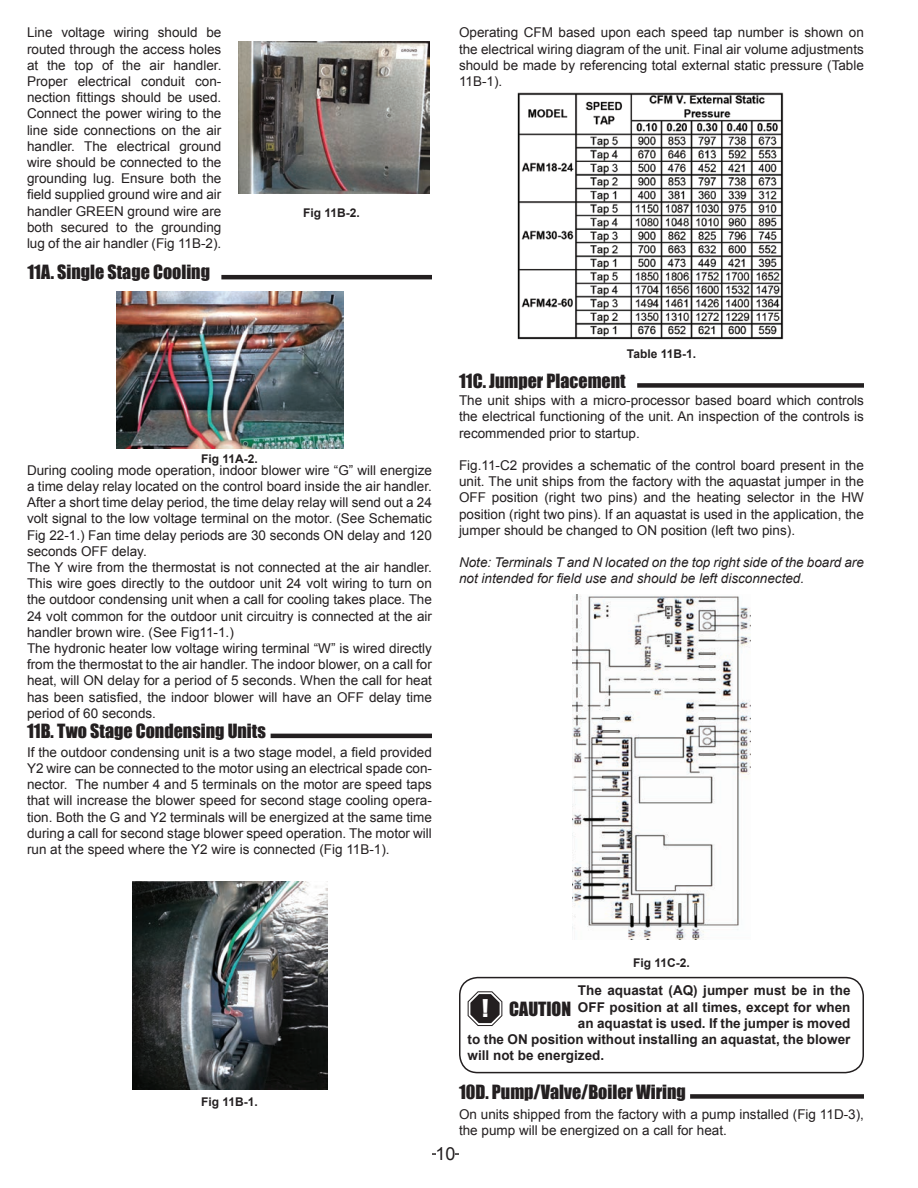
<style>
.page{position:relative;width:918px;height:1188px;background:#fff}
.page>*{position:absolute;margin:0;border:0;box-sizing:border-box;transform-origin:0 0}
.t1{font:18px "Impact";color:#231f20}
.t2{font:18px "Arial";color:#231f20}
.t3{font:13.5px/16.2px "Arial";color:#231f20;text-align:justify}
.t4{font:700 13.5px "Arial";color:#231f20}
.t5{font:italic 13.5px/16.2px "Arial";color:#231f20}
.t6{font:700 12px "Arial";color:#231f20}
.s1{font-size:22.5px;color:#fff}
</style>
<div class="page">
<hr style="left:432px;top:1153px;width:27px;height:2px;background:#231f20">
<div style="left:437px;top:1146px;width:18px;height:15px;background:#fff"></div>
<div style="left:459px;top:977px;width:405px;height:96px;border:2px solid #231f20;border-radius:18px"></div>
<svg style="left:467px;top:991px;width:36px;height:35px"></svg>
<div style="left:471px;top:994px;width:28px;height:29px;border:3px solid #231f20;border-radius:8px"></div>
<img style="left:117px;top:291px;width:226px;height:158px">
<img style="left:133px;top:881px;width:194px;height:209px">
<hr style="left:271px;top:734px;width:161px;height:4px;background:#231f20">
<div style="left:637px;top:383px;width:227px;height:5px;background:#231f20"></div>
<div style="left:690px;top:1094px;width:174px;height:5px;background:#231f20"></div>
<hr style="left:221px;top:275px;width:211px;height:4px;background:#231f20">
<img style="left:572px;top:595px;width:179px;height:345px">
<img style="left:239px;top:41px;width:190px;height:153px">
<img style="left:517px;top:92px;width:267px;height:248px">
<p class="t3" style="left:27px;top:24px;width:196px">Line voltage wiring should be routed through the access holes at the top of the air handler.<br>Proper electrical conduit con&shy;nection fittings should be used.<br>Connect the power wiring to the line side connections on the air handler. The electrical ground wire should be connected to the grounding lug. Ensure both the field supplied ground wire and air handler GREEN ground wire are both secured to the grounding lug of the air handler (Fig 11B-2).</p>
<p class="t1" style="left:27px;top:258px;width:184px">11A. Single Stage Cooling</p>
<p class="t6" style="left:303px;top:204px;width:58px">Fig 11B-2.</p>
<p class="t3" style="left:459px;top:24px;width:407px">Operating CFM based upon each speed tap number is shown on the electrical wiring diagram of the unit. Final air volume adjustments should be made by referencing total external static pressure (Table 11B-1).</p>
<p class="t6" style="left:201px;top:451px;width:58px">Fig 11A-2.</p>
<p class="t3" style="left:27px;top:462px;width:407px;text-align:left">During cooling mode operation, indoor blower wire “G” will energize a time delay relay located on the control board inside the air handler.<br>After a short time delay period, the time delay relay will send out a 24 volt signal to the low voltage terminal on the motor. (See Schematic Fig 22-1.) Fan time delay periods are 30 seconds ON delay and 120 seconds OFF delay.<br>The Y wire from the thermostat is not connected at the air handler.<br>This wire goes directly to the outdoor unit 24 volt wiring to turn on the outdoor condensing unit when a call for cooling takes place. The 24 volt common for the outdoor unit circuitry is connected at the air handler brown wire. (See Fig11-1.)<br>The hydronic heater low voltage wiring terminal “W” is wired directly from the thermostat to the air handler. The indoor blower, on a call for heat, will ON delay for a period of 5 seconds. When the call for heat has been satisfied, the indoor blower will have an OFF delay time period of 60 seconds.</p>
<p class="t1" style="left:27px;top:717px;width:240px">11B. Two Stage Condensing Units</p>
<p class="t3" style="left:27px;top:744px;width:407px">If the outdoor condensing unit is a two stage model, a field provided Y2 wire can be connected to the motor using an electrical spade con&shy;nector. The number 4 and 5 terminals on the motor are speed taps that will increase the blower speed for second stage cooling opera&shy;tion. Both the G and Y2 terminals will be energized at the same time during a call for second stage blower speed operation. The motor will run at the speed where the Y2 wire is connected (Fig 11B-1).</p>
<p class="t6" style="left:627px;top:345px;width:71px">Table 11B-1.</p>
<p class="t1" style="left:459px;top:367px;width:168px">11C. Jumper Placement</p>
<p class="t3" style="left:459px;top:392px;width:406px">The unit ships with a micro-processor based board which controls the electrical functioning of the unit. An inspection of the controls is recommended prior to startup.</p>
<p class="t3" style="left:459px;top:457px;width:407px">Fig.11-C2 provides a schematic of the control board present in the unit. The unit ships from the factory with the aquastat jumper in the OFF position (right two pins) and the heating selector in the HW position (right two pins). If an aquastat is used in the application, the jumper should be changed to ON position (left two pins).</p>
<p class="t5" style="left:459px;top:555px;width:406px">Note: Terminals T and N located on the top right side of the board are not intended for field use and should be left disconnected.</p>
<p class="t6" style="left:201px;top:1094px;width:58px">Fig 11B-1.</p>
<p class="t6" style="left:633px;top:955px;width:58px">Fig 11C-2.</p>
<p class="t4" style="left:578px;top:981px;width:274px">The aquastat (AQ) jumper must be in the</p>
<p class="t4" style="left:578px;top:997px;width:274px">OFF position at all times, except for when</p>
<p class="t4" style="left:578px;top:1013px;width:274px">an aquastat is used. If the jumper is moved</p>
<p class="t4" style="left:468px;top:1030px;width:384px">to the ON position without installing an aquastat, the blower</p>
<p class="t4" style="left:468px;top:1046px;width:138px">will not be energized.</p>
<p class="t1" style="left:482px;top:995px;width:91px"><span class="s1">!</span> CAUTION</p>
<p class="t1" style="left:459px;top:1078px;width:228px">10D. Pump/Valve/Boiler Wiring</p>
<p class="t3" style="left:459px;top:1106px;width:407px">On units shipped from the factory with a pump installed (Fig 11D-3), the pump will be energized on a call for heat.</p>
<p class="t2" style="left:435px;top:1141px;width:22px">10</p>
</div>
